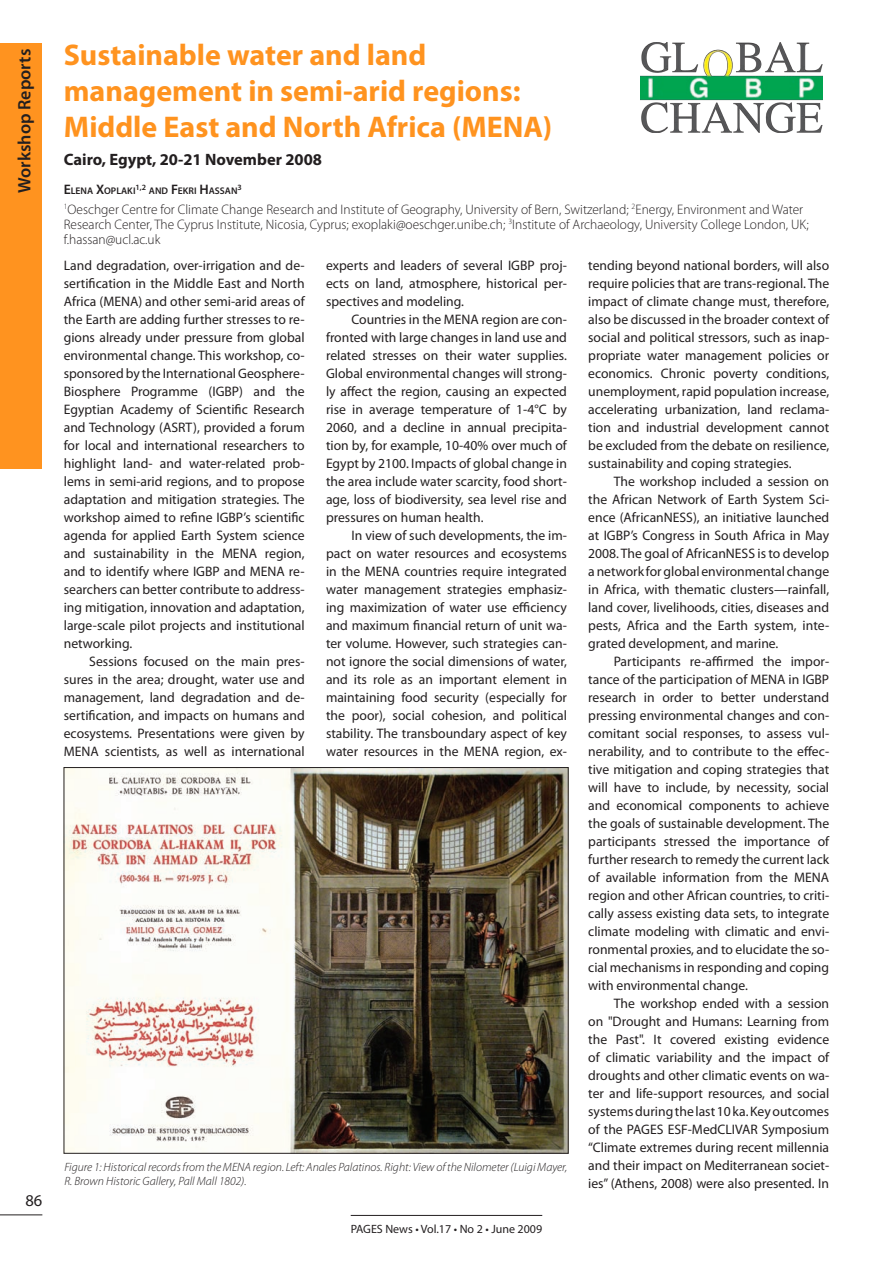
<style>
.page{position:relative;width:893px;height:1263px;background:#fff}
.page>*{position:absolute;margin:0;border:0;box-sizing:border-box;transform-origin:0 0}
.t1{font:700 30px/36px "Myriad Pro";color:#ff931f}
.side-title{font:600 18px "Myriad Pro";color:#231f20}
.workshop_info{font:700 16.5px "Myriad Pro";color:#231f20}
.t2{font:16.5px "Myriad Pro";color:#231f20}
.Text-box_-_indent{font:13.8px/18px "Myriad Pro";color:#231f20;text-align:justify}
.Text-box{font:13.8px/18px "Myriad Pro";color:#231f20;text-align:justify}
.Author_info{font:300 13.8px/15px "Myriad Pro";color:#231f20}
.figure_caption{font:italic 300 12px/13.5px "Myriad Pro";color:#231f20}
.t3{font:12px "Myriad Pro";color:#231f20}
.Autoren{font:600 9.6px "Myriad Pro";color:#231f20}
.Autoren-2{font:600 8.1px "Myriad Pro";color:#231f20}
.s1{font-size:13.8px}
</style>
<div class="page">
<hr style="left:0;top:1214px;width:42px;height:1px;background:#231f20">
<hr style="left:351px;top:1215px;width:191px;height:1px;background:#231f20">
<div style="left:0;top:43px;width:42px;height:425px;background:#ff931f"></div>
<img style="left:641px;top:43px;width:182px;height:89px">
<img style="left:66px;top:769px;width:500px;height:382px">
<p class="side-title" style="left:13px;top:193px;width:145px;rotate:-90deg">Workshop Reports</p>
<p class="t1" style="left:64px;top:36px;width:490px">Sustainable water and land management in semi-arid regions:<br>Middle East and North Africa (MENA)</p>
<p class="workshop_info" style="left:64px;top:149px;width:260px">Cairo, Egypt, 20-21 November 2008</p>
<p class="Autoren" style="left:64px;top:185px;width:73px"><span class="s1">E</span>LENA <span class="s1">X</span>OPLAKI</p>
<p class="Autoren-2" style="left:136px;top:182px;width:12px">1,2</p>
<p class="Autoren" style="left:149px;top:185px;width:90px">AND <span class="s1">F</span>EKRI <span class="s1">H</span>ASSAN</p>
<p class="Autoren-2" style="left:238px;top:182px;width:6px">3</p>
<p class="Author_info" style="left:64px;top:202px;width:747px"><sup>1</sup>Oeschger Centre for Climate Change Research and Institute of Geography, University of Bern, Switzerland; <sup>2</sup>Energy, Environment and Water<br>Research Center, The Cyprus Institute, Nicosia, Cyprus; exoplaki@oeschger.unibe.ch; <sup>3</sup>Institute of Archaeology, University College London, UK; f.hassan@ucl.ac.uk</p>
<p class="Text-box" style="left:64px;top:256px;width:242px">Land degradation, over-irrigation and de&shy;sertification in the Middle East and North Africa (MENA) and other semi-arid areas of the Earth are adding further stresses to re&shy;gions already under pressure from global environmental change. This workshop, co&shy;sponsored by the International Geosphere-Biosphere Programme (IGBP) and the Egyptian Academy of Scientific Research and Technology (ASRT), provided a forum for local and international researchers to highlight land- and water-related prob&shy;lems in semi-arid regions, and to propose adaptation and mitigation strategies. The workshop aimed to refine IGBP’s scientific agenda for applied Earth System science and sustainability in the MENA region, and to identify where IGBP and MENA re&shy;searchers can better contribute to address&shy;ing mitigation, innovation and adaptation, large-scale pilot projects and institutional networking.</p>
<p class="Text-box_-_indent" style="left:64px;top:652px;width:242px;text-indent:26px">Sessions focused on the main pres&shy;sures in the area; drought, water use and management, land degradation and de&shy;sertification, and impacts on humans and ecosystems. Presentations were given by MENA scientists, as well as international</p>
<p class="Text-box_-_indent" style="left:326px;top:256px;width:242px">experts and leaders of several IGBP proj&shy;ects on land, atmosphere, historical per&shy;spectives and modeling.</p>
<p class="Text-box_-_indent" style="left:326px;top:310px;width:242px;text-indent:26px">Countries in the MENA region are con&shy;fronted with large changes in land use and related stresses on their water supplies.<br>Global environmental changes will strong&shy;ly affect the region, causing an expected rise in average temperature of 1-4°C by 2060, and a decline in annual precipita&shy;tion by, for example, 10-40% over much of Egypt by 2100. Impacts of global change in the area include water scarcity, food short&shy;age, loss of biodiversity, sea level rise and pressures on human health.</p>
<p class="Text-box_-_indent" style="left:326px;top:526px;width:242px;text-indent:26px">In view of such developments, the im&shy;pact on water resources and ecosystems in the MENA countries require integrated water management strategies emphasiz&shy;ing maximization of water use efficiency and maximum financial return of unit wa&shy;ter volume. However, such strategies can&shy;not ignore the social dimensions of water, and its role as an important element in maintaining food security (especially for the poor), social cohesion, and political stability. The transboundary aspect of key water resources in the MENA region, ex-</p>
<p class="Text-box_-_indent" style="left:588px;top:256px;width:242px">tending beyond national borders, will also require policies that are trans-regional. The impact of climate change must, therefore, also be discussed in the broader context of social and political stressors, such as inap&shy;propriate water management policies or economics. Chronic poverty conditions, unemployment, rapid population increase, accelerating urbanization, land reclama&shy;tion and industrial development cannot be excluded from the debate on resilience, sustainability and coping strategies.</p>
<p class="Text-box_-_indent" style="left:588px;top:472px;width:242px;text-indent:26px">The workshop included a session on the African Network of Earth System Sci&shy;ence (AfricanNESS), an initiative launched at IGBP’s Congress in South Africa in May 2008. The goal of AfricanNESS is to develop a network for global environmental change in Africa, with thematic clusters—rainfall, land cover, livelihoods, cities, diseases and pests, Africa and the Earth system, inte&shy;grated development, and marine.</p>
<p class="Text-box_-_indent" style="left:588px;top:652px;width:242px;text-indent:26px">Participants re-affirmed the impor&shy;tance of the participation of MENA in IGBP research in order to better understand pressing environmental changes and con&shy;comitant social responses, to assess vul&shy;nerability, and to contribute to the effec&shy;tive mitigation and coping strategies that will have to include, by necessity, social and economical components to achieve the goals of sustainable development. The participants stressed the importance of further research to remedy the current lack of available information from the MENA region and other African countries, to criti&shy;cally assess existing data sets, to integrate climate modeling with climatic and envi&shy;ronmental proxies, and to elucidate the so&shy;cial mechanisms in responding and coping with environmental change.</p>
<p class="Text-box_-_indent" style="left:588px;top:994px;width:242px;text-indent:26px">The workshop ended with a session on "Drought and Humans: Learning from the Past". It covered existing evidence of climatic variability and the impact of droughts and other climatic events on wa&shy;ter and life-support resources, and social systems during the last 10 ka. Key outcomes of the PAGES ESF-MedCLIVAR Symposium “Climate extremes during recent millennia and their impact on Mediterranean societ&shy;ies” (Athens, 2008) were also presented. In</p>
<p class="figure_caption" style="left:64px;top:1161px;width:505px">Figure 1: Historical records from the MENA region. Left: Anales Palatinos. Right: View of the Nilometer (Luigi Mayer,<br>R. Brown Historic Gallery, Pall Mall 1802).</p>
<p class="t2" style="left:25px;top:1190px;width:18px">86</p>
<p class="t3" style="left:351px;top:1221px;width:193px">PAGES News • Vol.17 • No 2 • June 2009</p>
</div>
